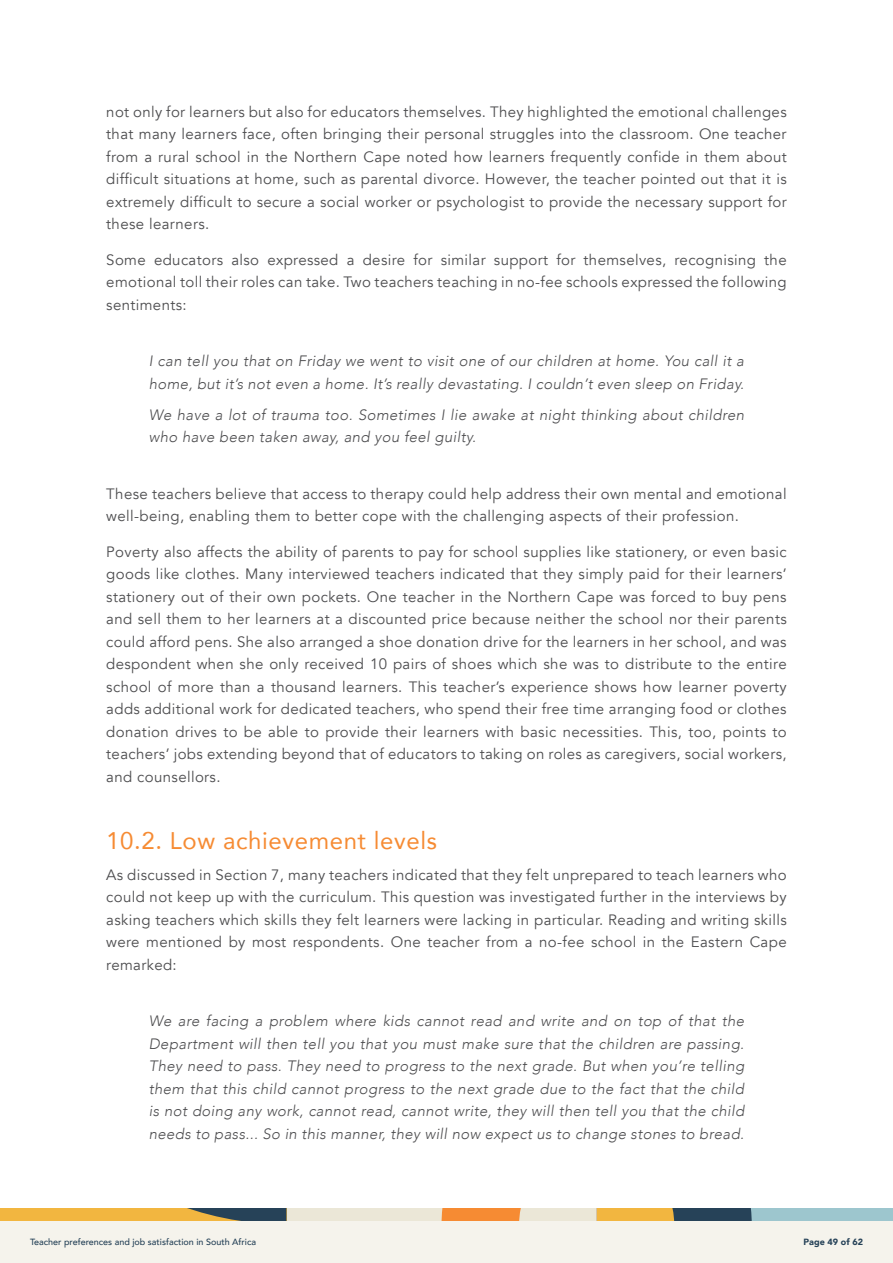
<style>
.page{position:relative;width:893px;height:1263px;background:#fff}
.page>*{position:absolute;margin:0;border:0;box-sizing:border-box;transform-origin:0 0}
.t1{font:24px "Avenir";letter-spacing:.025em;color:#f68b33}
.t2{font:15px/22.5px "Avenir";letter-spacing:.025em;color:#4d4d4f;text-align:justify}
.t3{font:italic 300 15px/22.5px "Avenir";letter-spacing:.025em;color:#4d4d4f}
.t4{font:500 9px "Avenir";color:#264258}
.t5{font:900 9px "Avenir";color:#264258}
</style>
<div class="page">
<div style="left:0;top:1208px;width:893px;height:55px;background:#f5f3ec"></div>
<div style="left:0;top:1208px;width:893px;height:12px;background:#ebe7d7"></div>
<svg style="left:0;top:1208px;width:286px;height:12px"></svg>
<svg style="left:442px;top:1208px;width:451px;height:12px"></svg>
<p class="t2" style="left:106px;top:101px;width:682px">not only for learners but also for educators themselves. They highlighted the emotional challenges that many learners face, often bringing their personal struggles into the classroom. One teacher from a rural school in the Northern Cape noted how learners frequently confide in them about difficult situations at home, such as parental divorce. However, the teacher pointed out that it is extremely difficult to secure a social worker or psychologist to provide the necessary support for these learners.</p>
<p class="t2" style="left:106px;top:249px;width:682px">Some educators also expressed a desire for similar support for themselves, recognising the emotional toll their roles can take. Two teachers teaching in no-fee schools expressed the following sentiments:</p>
<p class="t3" style="left:149px;top:350px;width:597px">I can tell you that on Friday we went to visit one of our children at home. You call it a home, but it’s not even a home. It’s really devastating. I couldn’t even sleep on Friday.</p>
<p class="t3" style="left:149px;top:403px;width:597px">We have a lot of trauma too. Sometimes I lie awake at night thinking about children who have been taken away, and you feel guilty.</p>
<p class="t2" style="left:106px;top:483px;width:682px">These teachers believe that access to therapy could help address their own mental and emotional well-being, enabling them to better cope with the challenging aspects of their profession.</p>
<p class="t2" style="left:106px;top:540px;width:682px">Poverty also affects the ability of parents to pay for school supplies like stationery, or even basic goods like clothes. Many interviewed teachers indicated that they simply paid for their learners’ stationery out of their own pockets. One teacher in the Northern Cape was forced to buy pens and sell them to her learners at a discounted price because neither the school nor their parents could afford pens. She also arranged a shoe donation drive for the learners in her school, and was despondent when she only received 10 pairs of shoes which she was to distribute to the entire school of more than a thousand learners. This teacher’s experience shows how learner poverty adds additional work for dedicated teachers, who spend their free time arranging food or clothes donation drives to be able to provide their learners with basic necessities. This, too, points to teachers’ jobs extending beyond that of educators to taking on roles as caregivers, social workers, and counsellors.</p>
<h1 class="t1" style="left:106px;top:821px;width:332px">10.2. Low achievement levels</h1>
<p class="t2" style="left:106px;top:863px;width:682px">As discussed in Section 7, many teachers indicated that they felt unprepared to teach learners who could not keep up with the curriculum. This question was investigated further in the interviews by asking teachers which skills they felt learners were lacking in particular. Reading and writing skills were mentioned by most respondents. One teacher from a no-fee school in the Eastern Cape remarked:</p>
<p class="t3" style="left:149px;top:1010px;width:597px;text-align:justify">We are facing a problem where kids cannot read and write and on top of that the Department will then tell you that you must make sure that the children are passing.<br>They need to pass. They need to progress to the next grade. But when you’re telling them that this child cannot progress to the next grade due to the fact that the child is not doing any work, cannot read, cannot write, they will then tell you that the child needs to pass... So in this manner, they will now expect us to change stones to bread.</p>
<p class="t4" style="left:30px;top:1234px;width:228px">Teacher preferences and job satisfaction in South Africa</p>
<p class="t5" style="left:803px;top:1234px;width:61px">Page 49 of 62</p>
</div>
